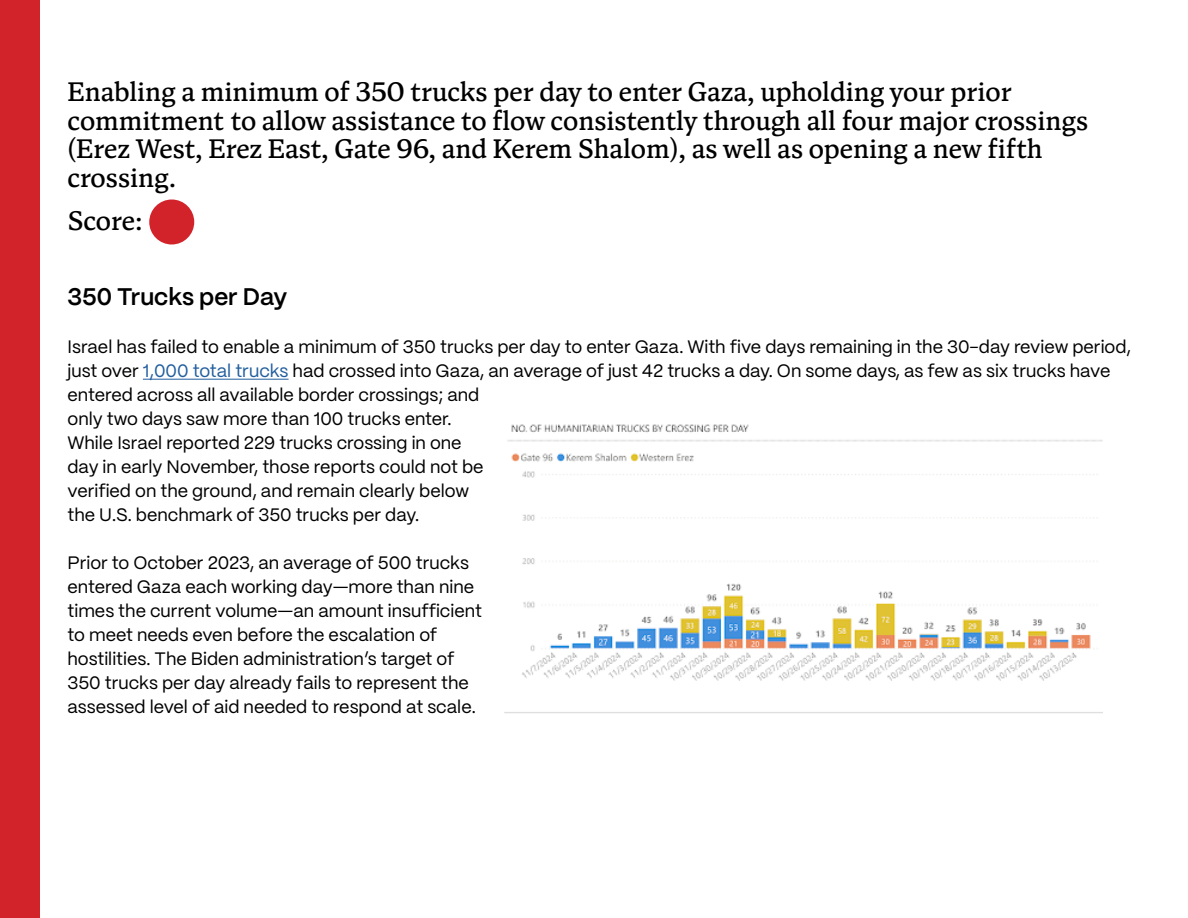
<style>
.page{position:relative;width:1188px;height:918px;background:#fff}
.page>*{position:absolute;margin:0;border:0;box-sizing:border-box;transform-origin:0 0}
.t1{font:27px/28.5px "Antonia Variable";color:#000}
.t2{font:600 24px "PP Mori";color:#000}
.t3{font:18px/24px "PP Mori";color:#000}
.s1{color:#215e9e}
</style>
<div class="page">
<hr style="left:143px;top:379px;width:146px;height:1px;background:#215e9e">
<div style="left:149px;top:200px;width:45px;height:44px;background:#d2232a;border-radius:50%"></div>
<img style="left:504px;top:424px;width:599px;height:289px">
<div style="left:0;top:0;width:40px;height:918px;background:#d2232a"></div>
<p class="t1" style="left:68px;top:78px;width:1022px">Enabling a minimum of 350 trucks per day to enter Gaza, upholding your prior commitment to allow assistance to flow consistently through all four major crossings (Erez West, Erez East, Gate 96, and Kerem Shalom), as well as opening a new fifth crossing.</p>
<h1 class="t1" style="left:68px;top:208px;width:77px">Score:</h1>
<h2 class="t2" style="left:68px;top:276px;width:221px">350 Trucks per Day</h2>
<p class="t3" style="left:68px;top:334px;width:1065px">Israel has failed to enable a minimum of 350 trucks per day to enter Gaza. With five days remaining in the 30-day review period, just over <span class="s1">1,000 total trucks</span> had crossed into Gaza, an average of just 42 trucks a day. On some days, as few as six trucks have entered across all available border crossings; and<br>only two days saw more than 100 trucks enter.<br>While Israel reported 229 trucks crossing in one<br>day in early November, those reports could not be<br>verified on the ground, and remain clearly below<br>the U.S. benchmark of 350 trucks per day.</p>
<p class="t3" style="left:68px;top:550px;width:416px">Prior to October 2023, an average of 500 trucks entered Gaza each working day—more than nine times the current volume—an amount insufficient to meet needs even before the escalation of hostilities. The Biden administration’s target of 350 trucks per day already fails to represent the assessed level of aid needed to respond at scale.</p>
</div>
